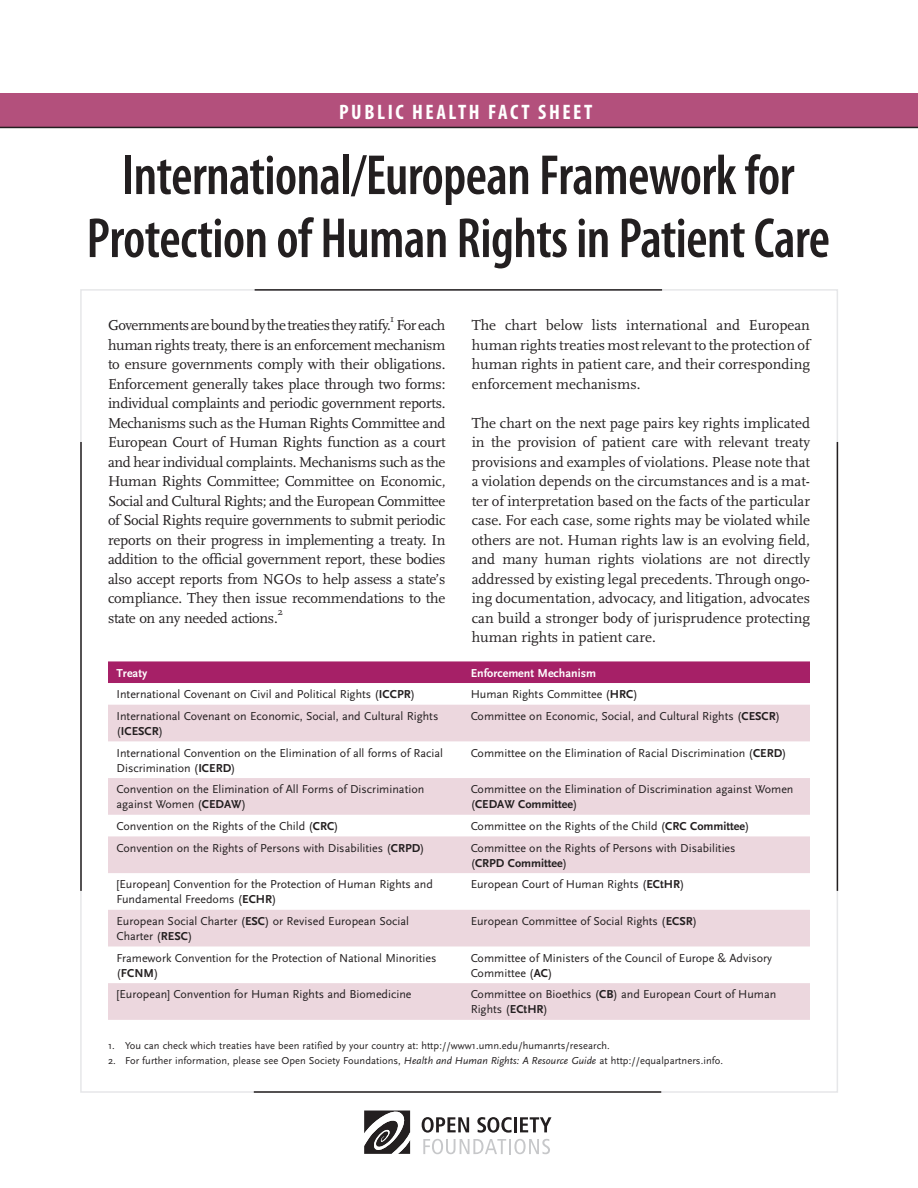
<style>
.page{position:relative;width:918px;height:1188px;background:#fff}
.page>*{position:absolute;margin:0;border:0;box-sizing:border-box;transform-origin:0 0}
.t1{font:600 condensed 57px/63px "Myriad Pro";letter-spacing:-.01em;color:#231f20;text-align:center;scale:.95 1}
.t2{font:700 condensed 21px "Myriad Pro";letter-spacing:.125em;color:#fff}
.t3{font:15px/19.5px "Scala";color:#231f20;text-align:justify}
.t4{font:15px "Scala";letter-spacing:-.03em;color:#231f20}
.t5{font:12px/15px "Scala Sans";color:#231f20}
.t6{font:700 12px "Scala Sans";color:#fff}
.t7{font:10.5px "Scala Sans";letter-spacing:.005em;color:#231f20}
.t8{font:10.5px "Scala";color:#231f20}
.s1{font-weight:700}
.s2{font-style:italic}
</style>
<div class="page">
<hr style="left:255px;top:289px;width:407px;height:2px;background:#231f20">
<hr style="left:254px;top:1091px;width:407px;height:2px;background:#231f20">
<hr style="left:837px;top:442px;width:1px;height:449px;background:#231f20">
<hr style="left:80px;top:442px;width:2px;height:449px;background:#231f20">
<div style="left:0;top:94px;width:918px;height:33px;background:#b3507c"></div>
<hr style="left:0;top:127px;width:918px;height:1px;background:#231f20">
<svg style="left:364px;top:1111px;width:46px;height:43px"></svg>
<svg style="left:423px;top:1139px;width:127px;height:15px"></svg>
<svg style="left:422px;top:1117px;width:47px;height:16px"></svg>
<svg style="left:477px;top:1117px;width:35px;height:16px"></svg>
<hr style="left:514px;top:1117px;width:3px;height:15px;background:#231f20">
<svg style="left:520px;top:1117px;width:31px;height:15px"></svg>
<div style="left:108px;top:661px;width:702px;height:22px;background:#a62067"></div>
<svg style="left:108px;top:705px;width:702px;height:315px;fill:#ecd7de"></svg>
<h2 class="t2" style="left:339px;top:105px;width:255px">PUBLIC HEALTH FACT SHEET</h2>
<h1 class="t1" style="left:87px;top:149px;width:784px">International/European Framework for<br>Protection of Human Rights in Patient Care</h1>
<p class="t8" style="left:390px;top:314px;width:6px">1</p>
<p class="t3" style="left:108px;top:336px;width:339px">human rights treaty, there is an enforcement mechanism to ensure governments comply with their obligations.<br>Enforcement generally takes place through two forms: individual complaints and periodic government reports.<br>Mechanisms such as the Human Rights Committee and European Court of Human Rights function as a court and hear individual complaints. Mechanisms such as the Human Rights Committee; Committee on Economic, Social and Cultural Rights; and the European Committee of Social Rights require governments to submit periodic reports on their progress in implementing a treaty. In addition to the official government report, these bodies also accept reports from NGOs to help assess a state’s compliance. They then issue recommendations to the state on any needed actions.</p>
<p class="t4" style="left:108px;top:319px;width:339px">Governments are bound by the treaties they ratify. For each</p>
<p class="t8" style="left:277px;top:607px;width:7px">2</p>
<p class="t3" style="left:472px;top:316px;width:340px">The chart below lists international and European human rights treaties most relevant to the protection of human rights in patient care, and their corresponding enforcement mechanisms.</p>
<p class="t3" style="left:472px;top:414px;width:340px">The chart on the next page pairs key rights implicated in the provision of patient care with relevant treaty provisions and examples of violations. Please note that a violation depends on the circumstances and is a mat&shy;ter of interpretation based on the facts of the particular case. For each case, some rights may be violated while others are not. Human rights law is an evolving field, and many human rights violations are not directly addressed by existing legal precedents. Through ongo&shy;ing documentation, advocacy, and litigation, advocates can build a stronger body of jurisprudence protecting human rights in patient care.</p>
<p class="t6" style="left:117px;top:668px;width:32px">Treaty</p>
<p class="t6" style="left:471px;top:668px;width:127px">Enforcement Mechanism</p>
<p class="t5" style="left:117px;top:688px;width:300px">International Covenant on Civil and Political Rights (<span class="s1">ICCPR</span>)</p>
<p class="t5" style="left:471px;top:688px;width:169px">Human Rights Committee (<span class="s1">HRC</span>)</p>
<p class="t5" style="left:117px;top:710px;width:323px">International Covenant on Economic, Social, and Cultural Rights (<span class="s1">ICESCR</span>)</p>
<p class="t5" style="left:471px;top:710px;width:311px">Committee on Economic, Social, and Cultural Rights (<span class="s1">CESCR</span>)</p>
<p class="t5" style="left:117px;top:746px;width:328px">International Convention on the Elimination of all forms of Racial<br>Discrimination (<span class="s1">ICERD</span>)</p>
<p class="t5" style="left:471px;top:746px;width:317px">Committee on the Elimination of Racial Discrimination (<span class="s1">CERD</span>)</p>
<p class="t5" style="left:117px;top:783px;width:309px">Convention on the Elimination of All Forms of Discrimination against Women (<span class="s1">CEDAW</span>)</p>
<p class="t5" style="left:471px;top:783px;width:324px">Committee on the Elimination of Discrimination against Women (<span class="s1">CEDAW Committee</span>)</p>
<p class="t5" style="left:117px;top:820px;width:224px">Convention on the Rights of the Child (<span class="s1">CRC</span>)</p>
<p class="t5" style="left:471px;top:820px;width:280px">Committee on the Rights of the Child (<span class="s1">CRC Committee</span>)</p>
<p class="t5" style="left:117px;top:841px;width:310px">Convention on the Rights of Persons with Disabilities (<span class="s1">CRPD</span>)</p>
<p class="t5" style="left:471px;top:841px;width:266px">Committee on the Rights of Persons with Disabilities (<span class="s1">CRPD Committee</span>)</p>
<p class="t5" style="left:117px;top:878px;width:318px">[European] Convention for the Protection of Human Rights and<br>Fundamental Freedoms (<span class="s1">ECHR</span>)</p>
<p class="t5" style="left:471px;top:878px;width:215px">European Court of Human Rights (<span class="s1">ECtHR</span>)</p>
<p class="t5" style="left:117px;top:915px;width:294px">European Social Charter (<span class="s1">ESC</span>) or Revised European Social<br>Charter (<span class="s1">RESC</span>)</p>
<p class="t5" style="left:471px;top:915px;width:228px">European Committee of Social Rights (<span class="s1">ECSR</span>)</p>
<p class="t5" style="left:117px;top:951px;width:322px">Framework Convention for the Protection of National Minorities (<span class="s1">FCNM</span>)</p>
<p class="t5" style="left:471px;top:951px;width:303px">Committee of Ministers of the Council of Europe &amp; Advisory<br>Committee (<span class="s1">AC</span>)</p>
<p class="t5" style="left:117px;top:988px;width:297px">[European] Convention for Human Rights and Biomedicine</p>
<p class="t5" style="left:471px;top:988px;width:307px">Committee on Bioethics (<span class="s1">CB</span>) and European Court of Human<br>Rights (<span class="s1">ECtHR</span>)</p>
<p class="t7" style="left:108px;top:1041px;width:503px">1. You can check which treaties have been ratified by your country at: http://www1.umn.edu/humanrts/research.</p>
<p class="t7" style="left:108px;top:1057px;width:617px">2. For further information, please see Open Society Foundations, <span class="s2">Health and Human Rights: A Resource Guide</span> at http://equalpartners.info.</p>
</div>
